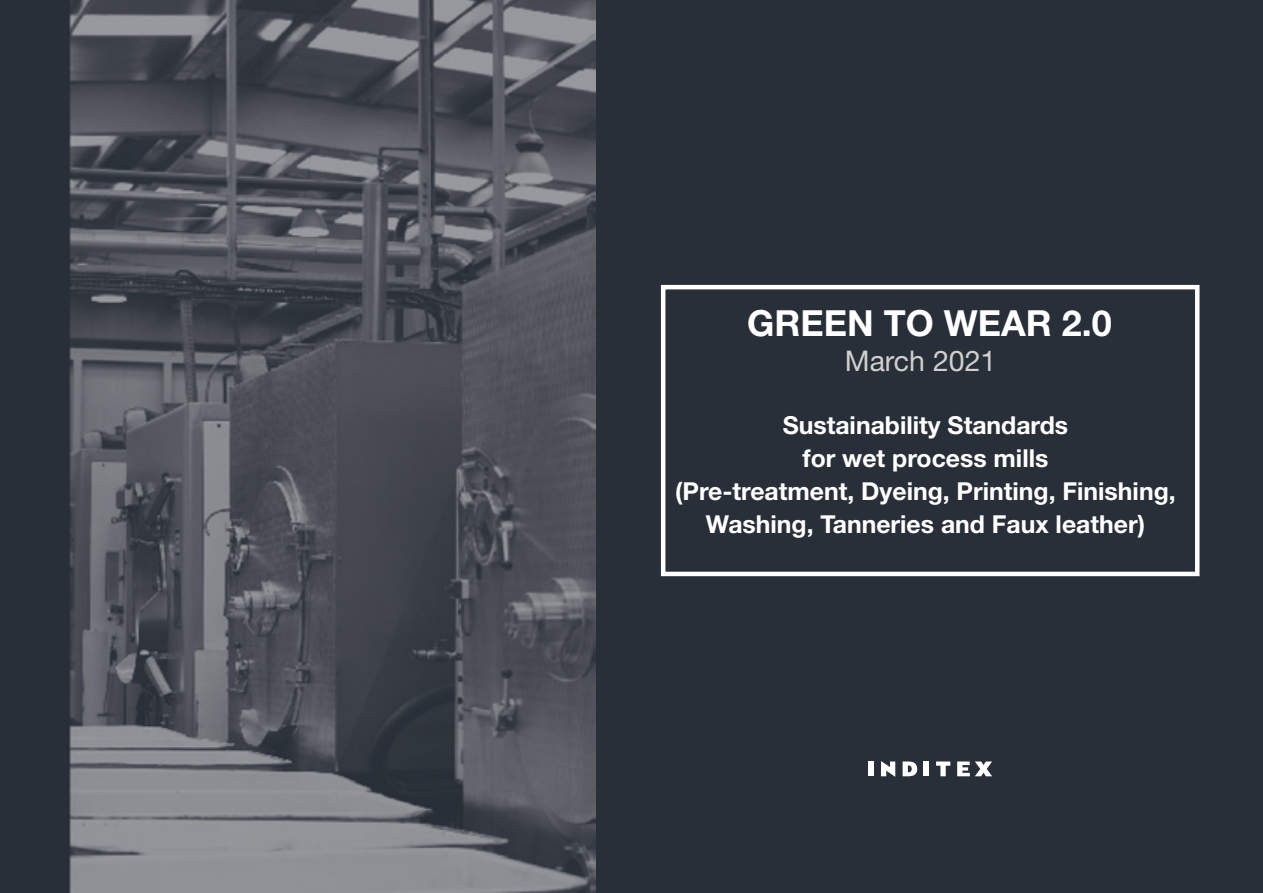
<style>
.page{position:relative;width:1263px;height:893px;background:#282f38}
.page>*{position:absolute;margin:0;border:0;box-sizing:border-box;transform-origin:0 0}
.t1{font:700 36px "Helvetica Neue LT Std";color:#fff}
.t2{font:28.5px "Helvetica Neue LT Std";color:#d0d0d0}
.t3{font:700 24.75px/33px "Helvetica Neue LT Std";color:#fff;text-align:center}
</style>
<div class="page">
<img style="left:69px;top:0;width:526px;height:892px">
<svg style="left:902px;top:761px;width:15px;height:15px"></svg>
<div style="left:868px;top:761px;width:6px;height:15px;background:#fff"></div>
<div style="left:924px;top:761px;width:5px;height:15px;background:#fff"></div>
<svg style="left:881px;top:761px;width:14px;height:16px"></svg>
<svg style="left:936px;top:761px;width:14px;height:15px"></svg>
<svg style="left:957px;top:761px;width:35px;height:15px"></svg>
<div style="left:661px;top:285px;width:538px;height:291px;border:4px solid #fff"></div>
<h1 class="t1" style="left:747px;top:301px;width:366px">GREEN TO WEAR 2.0</h1>
<p class="t2" style="left:845px;top:344px;width:153px">March 2021</p>
<p class="t3" style="left:675px;top:408px;width:502px">Sustainability Standards<br>for wet process mills<br>(Pre-treatment, Dyeing, Printing, Finishing, Washing, Tanneries and Faux leather)</p>
</div>
